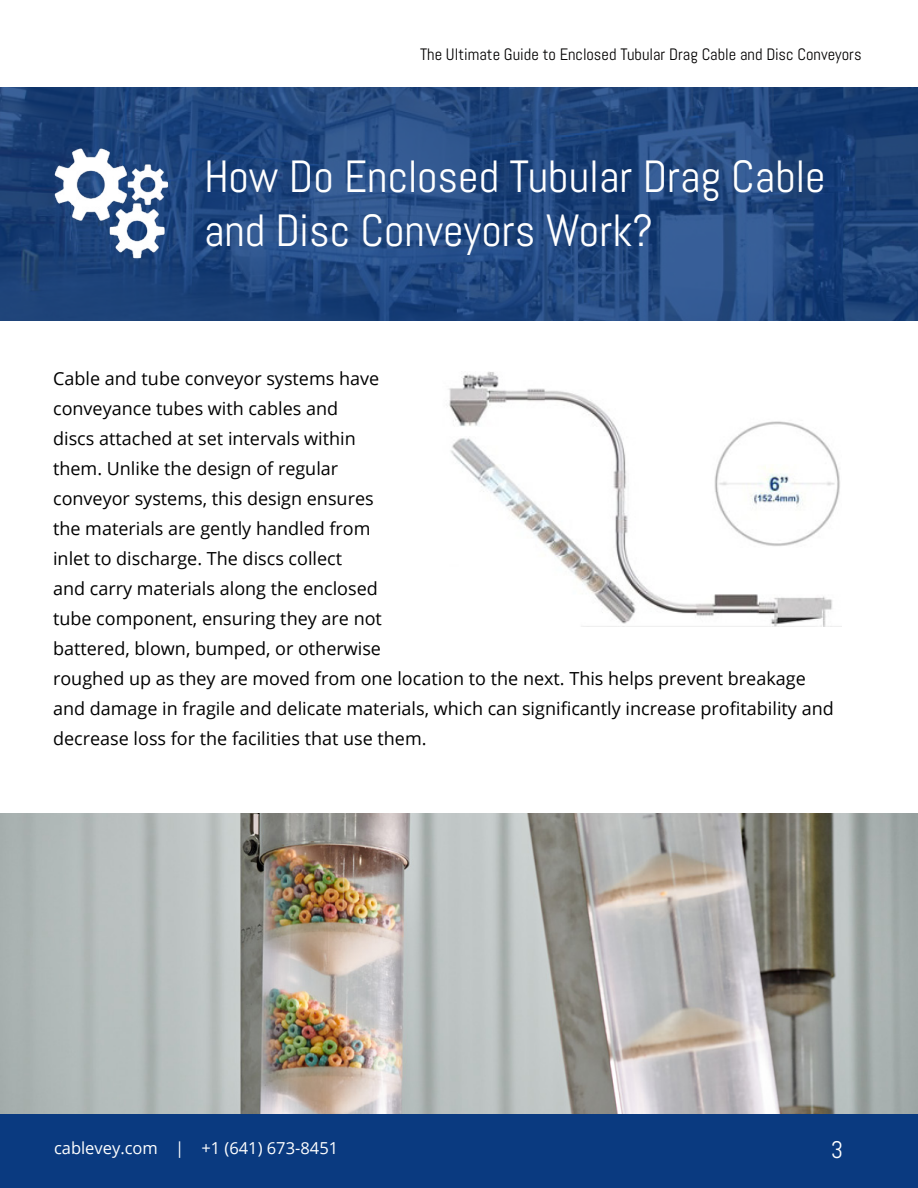
<style>
.page{position:relative;width:918px;height:1188px;background:#fff}
.page>*{position:absolute;margin:0;border:0;box-sizing:border-box;transform-origin:0 0}
.t1{font:45px/54px "Abel";color:#fff}
.t2{font:24px "Abel";color:#fff}
.t3{font:18px/30px "Open Sans";color:#000}
.t4{font:16.5px "Abel";color:#020000}
.t5{font:16.5px "Open Sans";color:#fff}
</style>
<div class="page">
<div style="left:0;top:1114px;width:918px;height:74px;background:#0a3a80"></div>
<svg style="left:0;top:87px;width:918px;height:233px;background:#21477e"></svg>
<img style="left:54px;top:148px;width:115px;height:111px">
<img style="left:0;top:813px;width:918px;height:301px">
<img style="left:449px;top:372px;width:392px;height:255px">
<p class="t4" style="left:420px;top:47px;width:443px">The Ultimate Guide to Enclosed Tubular Drag Cable and Disc Conveyors</p>
<h1 class="t1" style="left:204px;top:153px;width:623px">How Do Enclosed Tubular Drag Cable and Disc Conveyors Work?</h1>
<p class="t3" style="left:53px;top:365px;width:782px">Cable and tube conveyor systems have<br>conveyance tubes with cables and<br>discs attached at set intervals within<br>them. Unlike the design of regular<br>conveyor systems, this design ensures<br>the materials are gently handled from<br>inlet to discharge. The discs collect<br>and carry materials along the enclosed<br>tube component, ensuring they are not<br>battered, blown, bumped, or otherwise<br>roughed up as they are moved from one location to the next. This helps prevent breakage and damage in fragile and delicate materials, which can significantly increase profitability and decrease loss for the facilities that use them.</p>
<p class="t5" style="left:54px;top:1141px;width:286px">cablevey.com | +1 (641) 673-8451</p>
<h2 class="t2" style="left:831px;top:1139px;width:14px">3</h2>
</div>
